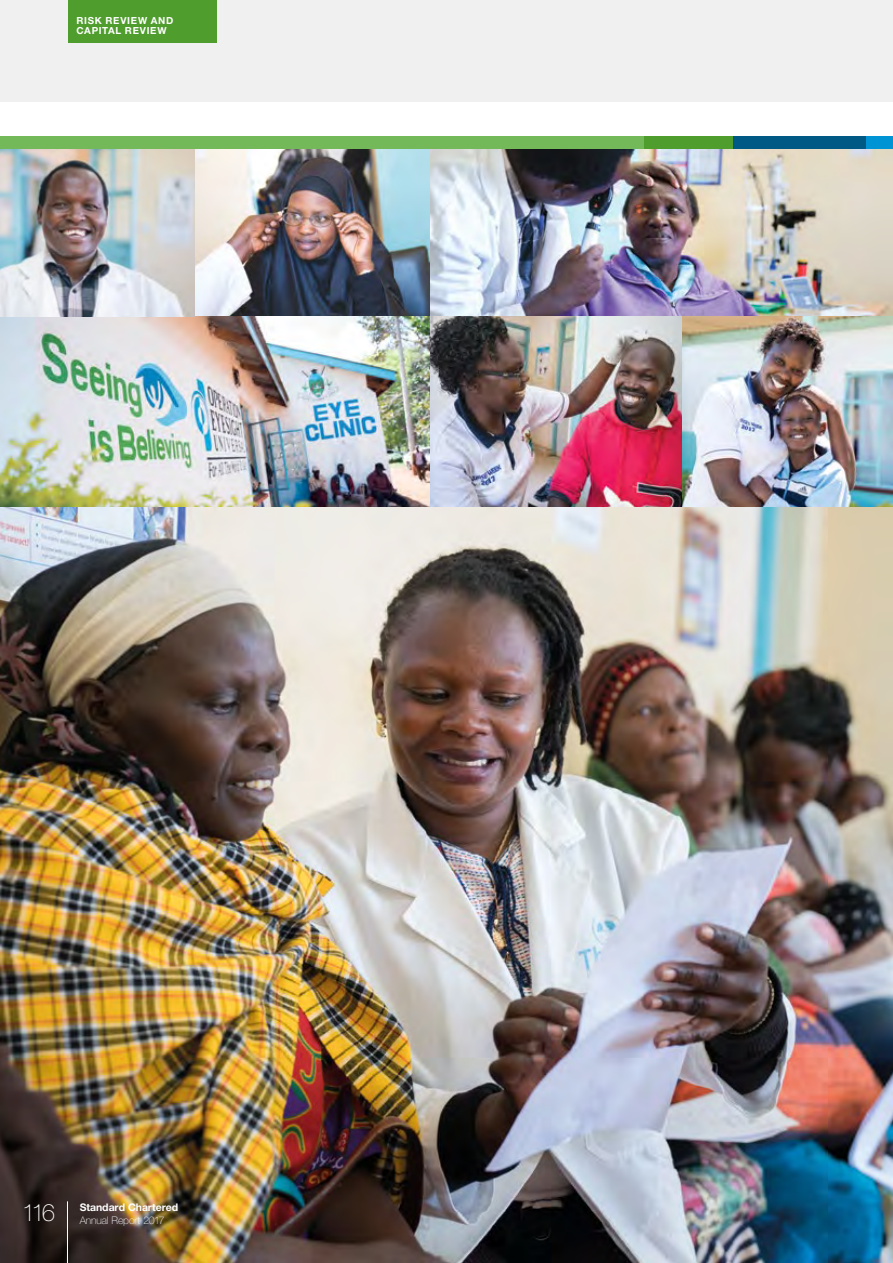
<style>
.page{position:relative;width:893px;height:1263px;background:#f0f0f0}
.page>*{position:absolute;margin:0;border:0;box-sizing:border-box;transform-origin:0 0}
.t1{font:100 24px "Helvetica Neue LT Std";color:#fff}
.t2{font:700 10.5px "Helvetica Neue LT Std";letter-spacing:-.005em;color:#fff}
.t3{font:100 10.5px "Helvetica Neue LT Std";letter-spacing:-.015em;color:#fff}
.t4{font:700 9.75px/10.5px "Helvetica Neue LT Std";letter-spacing:.075em;color:#fff}
</style>
<div class="page">
<div style="left:0;top:102px;width:893px;height:1100px;background:#fff"></div>
<div style="left:68px;top:0;width:149px;height:43px;background:#4e9d2d"></div>
<img style="left:0;top:317px;width:893px;height:946px">
<img style="left:429px;top:149px;width:464px;height:168px">
<img style="left:194px;top:149px;width:235px;height:168px">
<img style="left:0;top:149px;width:194px;height:168px">
<div style="left:733px;top:136px;width:133px;height:13px;background:#005984"></div>
<div style="left:643px;top:136px;width:90px;height:13px;background:#4e9d2d"></div>
<div style="left:866px;top:136px;width:27px;height:13px;background:#0094d5"></div>
<div style="left:465px;top:136px;width:178px;height:13px;background:#74b959"></div>
<div style="left:0;top:136px;width:465px;height:13px;background:#74b959"></div>
<hr style="left:67px;top:1201px;width:1px;height:62px;background:#fff">
<p class="t4" style="left:77px;top:15px;width:98px">RISK REVIEW AND<br>CAPITAL REVIEW</p>
<h1 class="t1" style="left:22px;top:1198px;width:35px">116</h1>
<p class="t2" style="left:80px;top:1201px;width:100px">Standard Chartered</p>
<p class="t3" style="left:80px;top:1215px;width:86px">Annual Report 2017</p>
</div>
